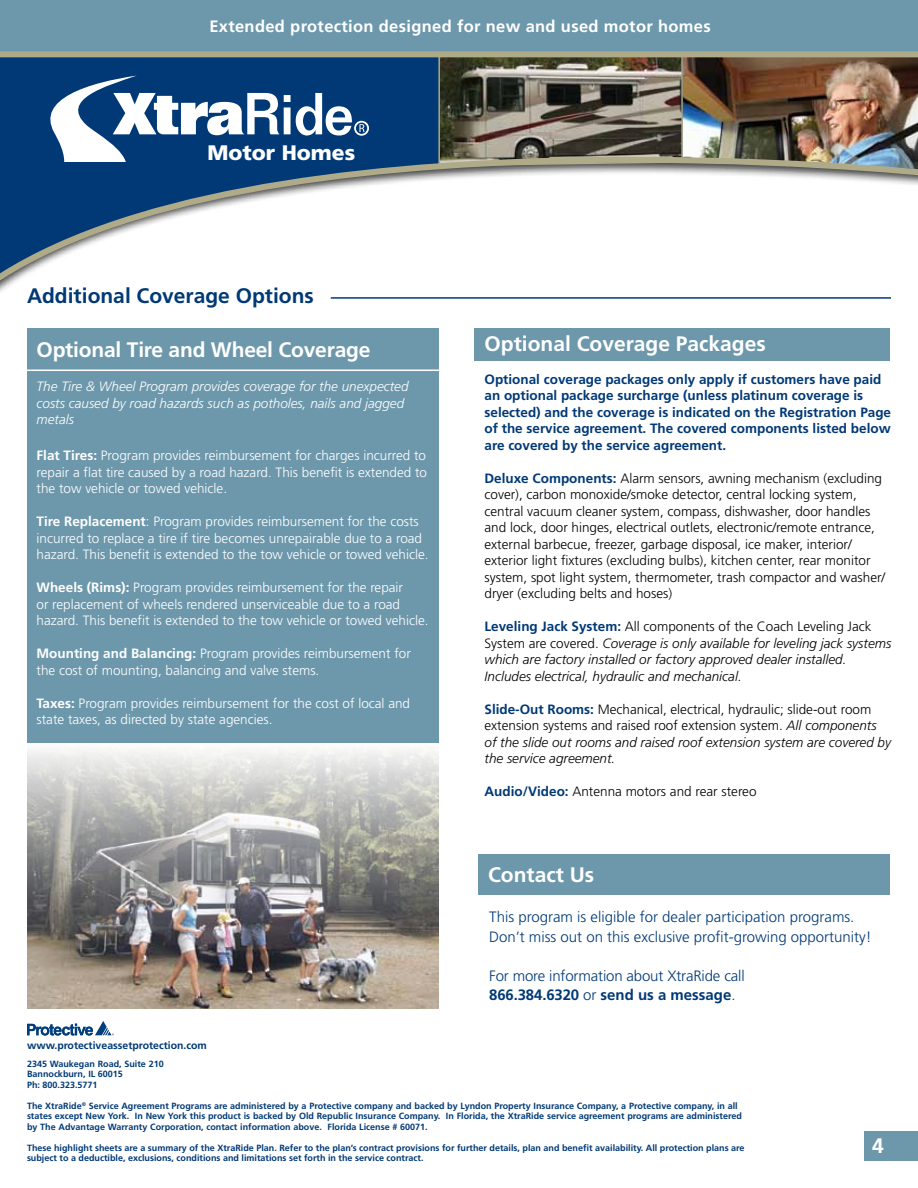
<style>
.page{position:relative;width:918px;height:1188px;background:#fff}
.page>*{position:absolute;margin:0;border:0;box-sizing:border-box;transform-origin:0 0}
.t1{font:700 21px "Frutiger";color:#fff}
.t2{font:700 21px "Frutiger";color:#003976}
.t3{font:900 21px "Frutiger";color:#fff}
.t4{font:700 16.5px "Frutiger";letter-spacing:.02em;color:#fff}
.t5{font:300 15px/19.5px "Frutiger";color:#003976}
.t6{font:300 13.5px/16.5px "Frutiger";color:#fff}
.t7{font:300 13.5px/16.5px "Frutiger";color:#000}
.t8{font:italic 300 13.5px/16.5px "Frutiger";color:#000}
.t9{font:700 13.5px/16.5px "Frutiger";color:#003976}
.t10{font:italic 300 13.5px/16.5px "Frutiger";color:#fff}
.t11{font:700 10.5px "Frutiger";color:#003976}
.t12{font:700 9px/10.5px "Frutiger";color:#003976}
.s1{font-weight:700}
.s2{font-weight:700;color:#003976}
.s3{font-weight:700;font-style:normal;color:#003976}
.s4{font-style:normal}
</style>
<div class="page">
<div style="left:0;top:0;width:918px;height:74px;background:#6d98ac"></div>
<div style="left:0;top:57px;width:438px;height:45px;background:#003976"></div>
<img style="left:438px;top:57px;width:245px;height:45px">
<img style="left:683px;top:57px;width:235px;height:45px">
<div style="left:0;top:51px;width:918px;height:6px;background:#afab89"></div>
<svg style="left:0;top:102px;width:918px;height:190px"></svg>
<svg style="left:50px;top:76px;width:302px;height:85px"></svg>
<div style="left:354px;top:121px;width:15px;height:15px;border:2px solid #fff;border-radius:50%"></div>
<svg style="left:359px;top:124px;width:6px;height:8px"></svg>
<div style="left:475px;top:329px;width:415px;height:32px;background:#6d98ac"></div>
<svg style="left:27px;top:1021px;width:87px;height:15px"></svg>
<div style="left:864px;top:1131px;width:54px;height:29px;background:#6d98ac"></div>
<hr style="left:331px;top:297px;width:560px;height:2px;background:#003976">
<div style="left:478px;top:855px;width:412px;height:40px;background:#6d98ac"></div>
<div style="left:27px;top:329px;width:411px;height:414px;background:#6d98ac"></div>
<hr style="left:13px;top:370px;width:438px;height:1px;background:#fff">
<img style="left:27px;top:750px;width:412px;height:259px">
<p class="t4" style="left:209px;top:17px;width:503px">Extended protection designed for new and used motor homes</p>
<h1 class="t3" style="left:208px;top:140px;width:149px">Motor Homes</h1>
<h1 class="t2" style="left:27px;top:283px;width:288px">Additional Coverage Options</h1>
<h1 class="t1" style="left:37px;top:337px;width:335px">Optional Tire and Wheel Coverage</h1>
<p class="t10" style="left:37px;top:379px;width:373px">The Tire &amp; Wheel Program provides coverage for the unexpected costs caused by road hazards such as potholes, nails and jagged metals</p>
<p class="t6" style="left:37px;top:448px;width:392px;text-align:justify"><span class="s1">Flat Tires:</span> Program provides reimbursement for charges incurred to repair a flat tire caused by a road hazard. This benefit is extended to the tow vehicle or towed vehicle.</p>
<p class="t6" style="left:37px;top:514px;width:394px"><span class="s1">Tire Replacement</span>: Program provides reimbursement for the costs incurred to replace a tire if tire becomes unrepairable due to a road hazard. This benefit is extended to the tow vehicle or towed vehicle.</p>
<p class="t6" style="left:37px;top:580px;width:394px"><span class="s1">Wheels (Rims):</span> Program provides reimbursement for the repair<br>or replacement of wheels rendered unserviceable due to a road hazard. This benefit is extended to the tow vehicle or towed vehicle.</p>
<p class="t6" style="left:37px;top:646px;width:376px"><span class="s1">Mounting and Balancing:</span> Program provides reimbursement for the cost of mounting, balancing and valve stems.</p>
<p class="t6" style="left:37px;top:695px;width:375px"><span class="s1">Taxes:</span> Program provides reimbursement for the cost of local and state taxes, as directed by state agencies.</p>
<h1 class="t1" style="left:485px;top:331px;width:283px">Optional Coverage Packages</h1>
<p class="t9" style="left:485px;top:371px;width:408px">Optional coverage packages only apply if customers have paid an optional package surcharge (unless platinum coverage is selected) and the coverage is indicated on the Registration Page of the service agreement. The covered components listed below are covered by the service agreement.</p>
<p class="t7" style="left:485px;top:470px;width:402px"><span class="s2">Deluxe Components:</span> Alarm sensors, awning mechanism (excluding cover), carbon monoxide/smoke detector, central locking system, central vacuum cleaner system, compass, dishwasher, door handles and lock, door hinges, electrical outlets, electronic/remote entrance, external barbecue, freezer, garbage disposal, ice maker, interior/ exterior light fixtures (excluding bulbs), kitchen center, rear monitor system, spot light system, thermometer, trash compactor and washer/ dryer (excluding belts and hoses)</p>
<p class="t8" style="left:485px;top:619px;width:408px"><span class="s3">Leveling Jack System:</span> <span class="s4">All components of the Coach Leveling Jack System are covered.</span> Coverage is only available for leveling jack systems which are factory installed or factory approved dealer installed.<br>Includes electrical, hydraulic and mechanical.</p>
<p class="t8" style="left:485px;top:701px;width:408px"><span class="s3">Slide-Out Rooms:</span> <span class="s4">Mechanical, electrical, hydraulic; slide-out room extension systems and raised roof extension system.</span> All components of the slide out rooms and raised roof extension system are covered by the service agreement.</p>
<p class="t7" style="left:485px;top:784px;width:273px"><span class="s2">Audio/Video:</span> Antenna motors and rear stereo</p>
<h1 class="t1" style="left:488px;top:862px;width:108px">Contact Us</h1>
<p class="t5" style="left:489px;top:908px;width:384px">This program is eligible for dealer participation programs.<br>Don’t miss out on this exclusive profit-growing opportunity!</p>
<p class="t5" style="left:489px;top:966px;width:257px">For more information about XtraRide call<br><span class="s1">866.384.6320</span> or <span class="s1">send us a message</span>.</p>
<p class="t11" style="left:27px;top:1039px;width:181px">www.protectiveassetprotection.com</p>
<p class="t12" style="left:27px;top:1058px;width:138px">2345 Waukegan Road, Suite 210<br>Bannockburn, IL 60015<br>Ph: 800.323.5771</p>
<p class="t12" style="left:27px;top:1100px;width:716px">The XtraRide<sup>®</sup> Service Agreement Programs are administered by a Protective company and backed by Lyndon Property Insurance Company, a Protective company, in all states except New York. In New York this product is backed by Old Republic Insurance Company. In Florida, the XtraRide service agreement programs are administered by The Advantage Warranty Corporation, contact information above. Florida License # 60071.</p>
<p class="t12" style="left:27px;top:1142px;width:719px">These highlight sheets are a summary of the XtraRide Plan. Refer to the plan’s contract provisions for further details, plan and benefit availability. All protection plans are subject to a deductible, exclusions, conditions and limitations set forth in the service contract.</p>
<h1 class="t1" style="left:872px;top:1134px;width:13px">4</h1>
</div>
